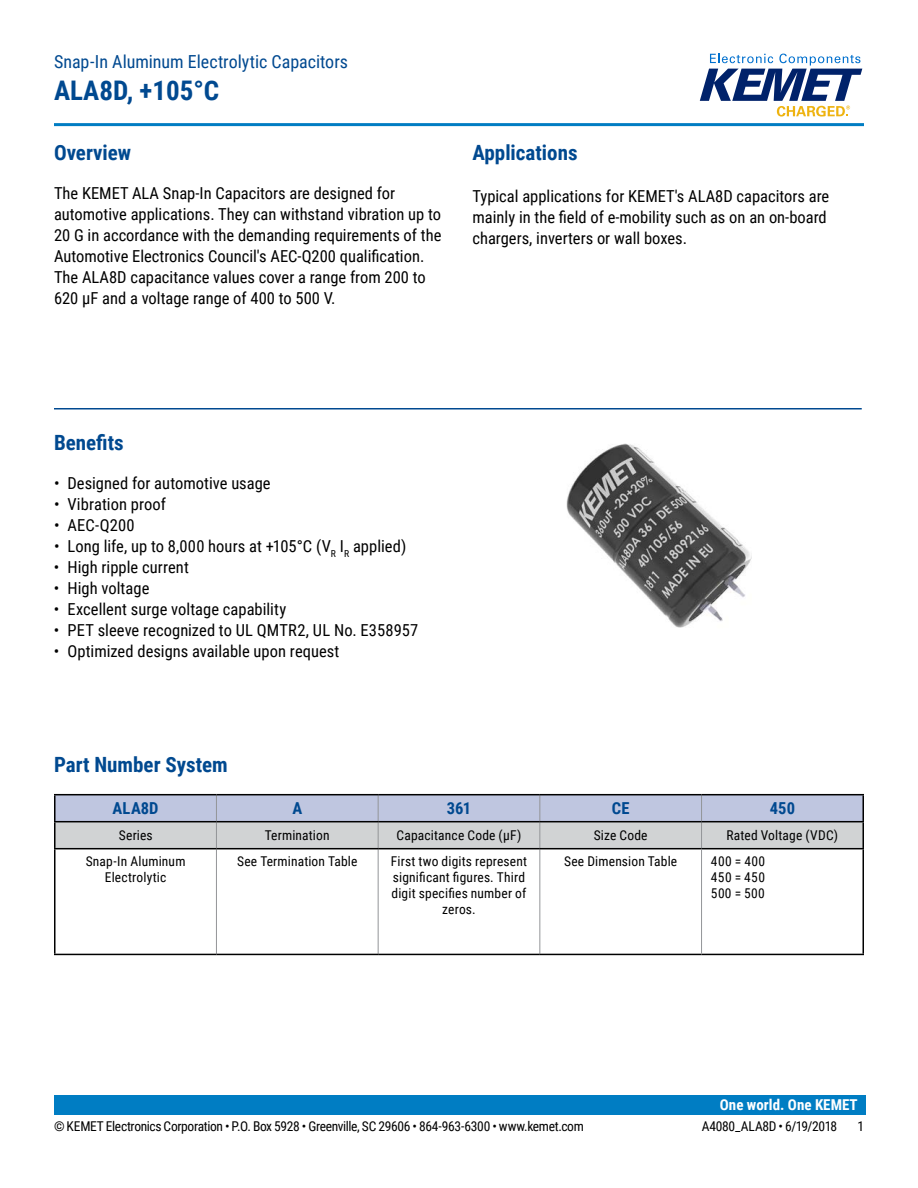
<style>
.page{position:relative;width:918px;height:1188px;background:#fff}
.page>*{position:absolute;margin:0;border:0;box-sizing:border-box;transform-origin:0 0}
.t1{font:700 27px "Roboto Condensed";color:#004990}
.t2{font:700 21px "Roboto Condensed";color:#004990}
.t3{font:18px "Roboto Condensed";color:#004990}
.t4{font:16.5px/21px "Roboto Condensed";color:#000}
.t5{font:700 16.5px "Roboto Condensed";letter-spacing:.005em;color:#004990}
.t6{font:700 15px "Roboto Condensed";color:#fff}
.t7{font:13.5px/16.2px "Roboto Condensed";letter-spacing:.01em;color:#000;text-align:center}
.t8{font:13.5px "Roboto Condensed";letter-spacing:-.025em;color:#000}
</style>
<div class="page">
<svg style="left:700px;top:54px;width:162px;height:63px"></svg>
<hr style="left:54px;top:123px;width:810px;height:3px;background:#007dc3">
<div style="left:54px;top:1095px;width:811px;height:20px;background:#007dc3"></div>
<hr style="left:54px;top:408px;width:808px;height:2px;background:#004990">
<svg style="left:56px;top:795px;width:806px;height:53px;background:#c3c8d5"></svg>
<hr style="left:216px;top:849px;width:1px;height:105px;background:#939598">
<hr style="left:378px;top:849px;width:1px;height:105px;background:#939598">
<hr style="left:862px;top:795px;width:2px;height:26px;background:#000">
<hr style="left:54px;top:822px;width:2px;height:26px;background:#000">
<hr style="left:862px;top:822px;width:2px;height:26px;background:#000">
<hr style="left:702px;top:848px;width:162px;height:1px;background:#000">
<hr style="left:702px;top:954px;width:162px;height:1px;background:#000">
<hr style="left:54px;top:794px;width:162px;height:1px;background:#000">
<hr style="left:54px;top:795px;width:2px;height:26px;background:#000">
<hr style="left:216px;top:794px;width:162px;height:1px;background:#000">
<hr style="left:378px;top:794px;width:162px;height:1px;background:#000">
<hr style="left:540px;top:794px;width:162px;height:1px;background:#000">
<hr style="left:702px;top:794px;width:162px;height:1px;background:#000">
<hr style="left:54px;top:821px;width:162px;height:1px;background:#000">
<hr style="left:216px;top:821px;width:162px;height:1px;background:#000">
<hr style="left:378px;top:821px;width:162px;height:1px;background:#000">
<hr style="left:540px;top:821px;width:162px;height:1px;background:#000">
<hr style="left:702px;top:821px;width:162px;height:1px;background:#000">
<hr style="left:862px;top:849px;width:2px;height:105px;background:#000">
<hr style="left:539px;top:849px;width:1px;height:105px;background:#939598">
<hr style="left:54px;top:848px;width:162px;height:1px;background:#000">
<hr style="left:54px;top:849px;width:2px;height:105px;background:#000">
<hr style="left:216px;top:848px;width:162px;height:1px;background:#000">
<hr style="left:378px;top:848px;width:162px;height:1px;background:#000">
<hr style="left:540px;top:848px;width:162px;height:1px;background:#000">
<hr style="left:54px;top:954px;width:162px;height:1px;background:#000">
<hr style="left:216px;top:954px;width:162px;height:1px;background:#000">
<hr style="left:378px;top:954px;width:162px;height:1px;background:#000">
<hr style="left:540px;top:954px;width:162px;height:1px;background:#000">
<hr style="left:701px;top:849px;width:1px;height:105px;background:#939598">
<img style="left:566px;top:443px;width:186px;height:185px">
<p class="t3" style="left:54px;top:48px;width:296px">Snap-In Aluminum Electrolytic Capacitors</p>
<h1 class="t1" style="left:54px;top:71px;width:167px">ALA8D, +105°C</h1>
<p class="t2" style="left:54px;top:138px;width:79px">Overview</p>
<p class="t4" style="left:54px;top:182px;width:389px">The KEMET ALA Snap-In Capacitors are designed for automotive applications. They can withstand vibration up to 20 G in accordance with the demanding requirements of the Automotive Electronics Council's AEC-Q200 qualification.<br>The ALA8D capacitance values cover a range from 200 to 620 µF and a voltage range of 400 to 500 V.</p>
<p class="t2" style="left:472px;top:138px;width:107px">Applications</p>
<p class="t4" style="left:472px;top:185px;width:358px">Typical applications for KEMET's ALA8D capacitors are mainly in the field of e-mobility such as on an on-board chargers, inverters or wall boxes.</p>
<p class="t2" style="left:54px;top:428px;width:71px">Benefits</p>
<p class="t4" style="left:54px;top:472px;width:218px">• Designed for automotive usage</p>
<p class="t4" style="left:54px;top:493px;width:113px">• Vibration proof</p>
<p class="t4" style="left:54px;top:514px;width:82px">• AEC-Q200</p>
<p class="t4" style="left:54px;top:535px;width:354px">• Long life, up to 8,000 hours at +105°C (V<sub>R</sub> I<sub>R</sub> applied)</p>
<p class="t4" style="left:54px;top:556px;width:136px">• High ripple current</p>
<p class="t4" style="left:54px;top:577px;width:97px">• High voltage</p>
<p class="t4" style="left:54px;top:598px;width:234px">• Excellent surge voltage capability</p>
<p class="t4" style="left:54px;top:619px;width:366px">• PET sleeve recognized to UL QMTR2, UL No. E358957</p>
<p class="t4" style="left:54px;top:640px;width:287px">• Optimized designs available upon request</p>
<p class="t2" style="left:54px;top:750px;width:175px">Part Number System</p>
<p class="t5" style="left:113px;top:797px;width:48px">ALA8D</p>
<p class="t5" style="left:292px;top:797px;width:11px">A</p>
<p class="t5" style="left:447px;top:797px;width:26px">361</p>
<p class="t5" style="left:612px;top:797px;width:19px">CE</p>
<p class="t5" style="left:770px;top:797px;width:27px">450</p>
<p class="t7" style="left:119px;top:827px;width:35px">Series</p>
<p class="t7" style="left:265px;top:827px;width:66px">Termination</p>
<p class="t7" style="left:397px;top:827px;width:126px">Capacitance Code (µF)</p>
<p class="t7" style="left:594px;top:827px;width:55px">Size Code</p>
<p class="t7" style="left:726px;top:827px;width:113px">Rated Voltage (VDC)</p>
<p class="t7" style="left:86px;top:852px;width:101px">Snap-In Aluminum<br>Electrolytic</p>
<p class="t7" style="left:237px;top:852px;width:122px">See Termination Table</p>
<p class="t7" style="left:391px;top:852px;width:138px">First two digits represent significant figures. Third digit specifies number of zeros.</p>
<p class="t7" style="left:564px;top:852px;width:115px">See Dimension Table</p>
<p class="t7" style="left:711px;top:852px;width:56px;text-align:justify">400 = 400<br>450 = 450<br>500 = 500</p>
<p class="t6" style="left:720px;top:1094px;width:139px">One world. One KEMET</p>
<p class="t8" style="left:54px;top:1116px;width:531px">© KEMET Electronics Corporation • P.O. Box 5928 • Greenville, SC 29606 • 864-963-6300 • www.kemet.com</p>
<p class="t8" style="left:702px;top:1116px;width:137px">A4080_ALA8D • 6/19/2018</p>
<p class="t7" style="left:857px;top:1117px;width:8px">1</p>
</div>
